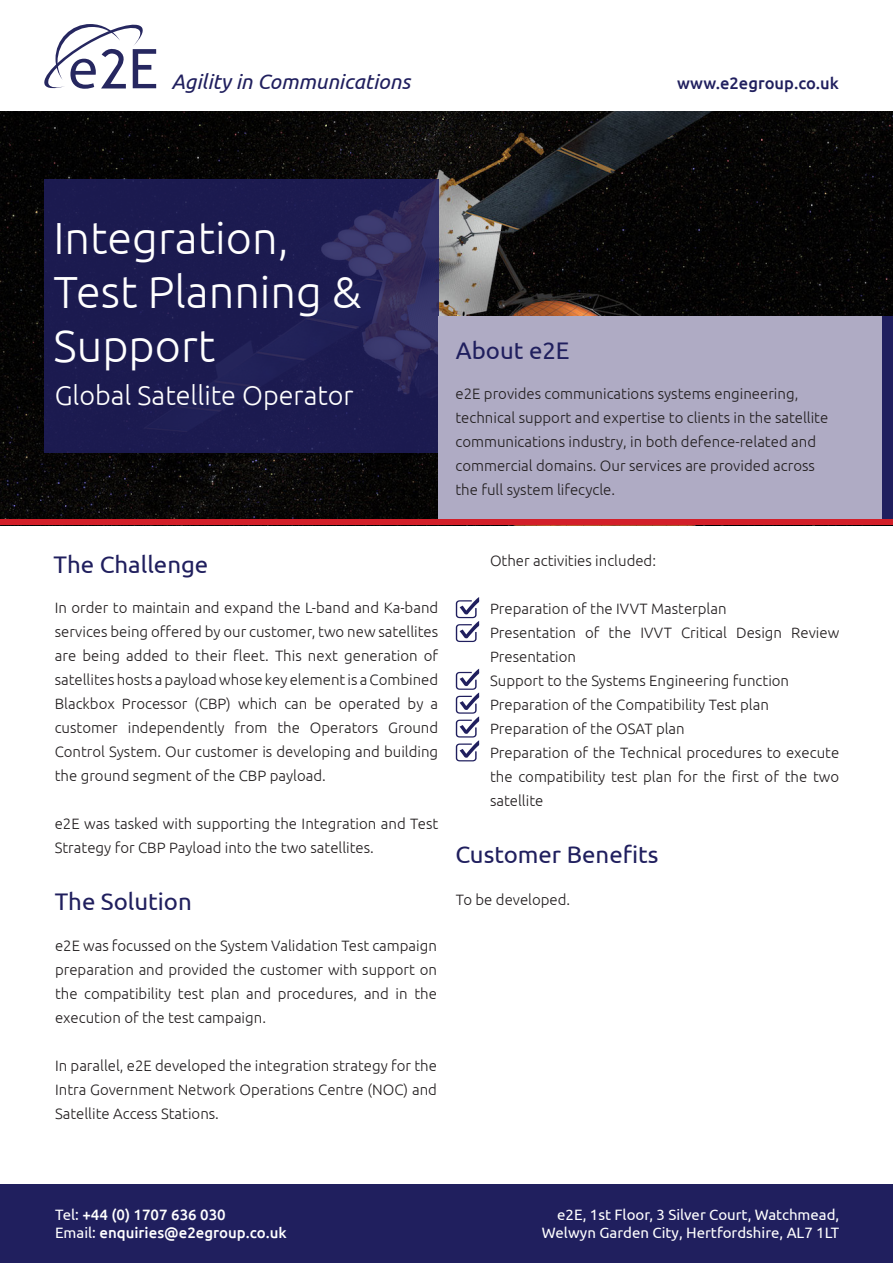
<style>
.page{position:relative;width:893px;height:1263px;background:#fff}
.page>*{position:absolute;margin:0;border:0;box-sizing:border-box;transform-origin:0 0}
.t1{font:300 45px/54px "Ubuntu";color:#fff}
.t2{font:300 27px "Ubuntu";color:#fff}
.t3{font:24px "Ubuntu";color:#201f5e}
.t4{font:italic 21px "Ubuntu";color:#201f5e}
.t5{font:500 16.5px "Ubuntu";color:#201f5e}
.t6{font:300 15px/24px "Ubuntu";color:#231f20;text-align:justify}
.t7{font:15px "Ubuntu";color:#fff}
.t8{font:500 15px "Ubuntu";color:#fff}
.s1{font-weight:400}
</style>
<div class="page">
<img style="left:0;top:112px;width:893px;height:408px">
<svg style="left:44px;top:180px;width:394px;height:273px;fill:#1c1b50"></svg>
<div style="left:438px;top:316px;width:444px;height:206px;background:#afabc4"></div>
<div style="left:882px;top:316px;width:11px;height:206px;background:#201f5e"></div>
<div style="left:0;top:1184px;width:893px;height:79px;background:#201f5e"></div>
<svg style="left:44px;top:24px;width:112px;height:65px"></svg>
<div style="left:0;top:520px;width:893px;height:5px;background:#d31f29"></div>
<svg style="left:456px;top:597px;width:23px;height:45px"></svg>
<svg style="left:456px;top:669px;width:23px;height:92px"></svg>
<p class="t4" style="left:171px;top:68px;width:240px">Agility in Communications</p>
<p class="t5" style="left:677px;top:73px;width:163px">www.e2egroup.co.uk</p>
<p class="t1" style="left:53px;top:210px;width:309px">Integration,<br>Test Planning &amp;<br>Support</p>
<p class="t2" style="left:55px;top:379px;width:300px">Global Satellite Operator</p>
<p class="t3" style="left:456px;top:336px;width:115px">About e2E</p>
<p class="t6" style="left:455px;top:381px;width:374px;text-align:left">e2E provides communications systems engineering, technical support and expertise to clients in the satellite communications industry, in both defence-related and commercial domains. Our services are provided across the full system lifecycle.</p>
<p class="t3" style="left:53px;top:549px;width:156px">The Challenge</p>
<p class="t6" style="left:55px;top:595px;width:385px">In order to maintain and expand the L-band and Ka-band services being offered by our customer, two new satellites are being added to their fleet. This next generation of satellites hosts a payload whose key element is a Combined Blackbox Processor (CBP) which can be operated by a customer independently from the Operators Ground Control System. Our customer is developing and building the ground segment of the CBP payload.</p>
<p class="t6" style="left:55px;top:811px;width:385px">e2E was tasked with supporting the Integration and Test<br>Strategy for CBP Payload into the two satellites.</p>
<p class="t3" style="left:55px;top:886px;width:139px">The Solution</p>
<p class="t6" style="left:55px;top:933px;width:383px">e2E was focussed on the System Validation Test campaign preparation and provided the customer with support on the compatibility test plan and procedures, and in the execution of the test campaign.</p>
<p class="t6" style="left:55px;top:1053px;width:383px">In parallel, e2E developed the integration strategy for the Intra Government Network Operations Centre (NOC) and Satellite Access Stations.</p>
<p class="t6" style="left:490px;top:548px;width:168px">Other activities included:</p>
<p class="t6" style="left:490px;top:596px;width:238px">Preparation of the IVVT Masterplan</p>
<p class="t6" style="left:490px;top:620px;width:351px">Presentation of the IVVT Critical Design Review<br>Presentation</p>
<p class="t6" style="left:490px;top:668px;width:301px">Support to the Systems Engineering function</p>
<p class="t6" style="left:490px;top:692px;width:280px">Preparation of the Compatibility Test plan</p>
<p class="t6" style="left:490px;top:716px;width:196px">Preparation of the OSAT plan</p>
<p class="t6" style="left:490px;top:740px;width:351px">Preparation of the Technical procedures to execute the compatibility test plan for the first of the two satellite</p>
<p class="t3" style="left:455px;top:839px;width:205px">Customer Benefits</p>
<p class="t6" style="left:456px;top:887px;width:116px">To be developed.</p>
<p class="t8" style="left:55px;top:1205px;width:172px"><span class="s1">Tel:</span> +44 (0) 1707 636 030</p>
<p class="t8" style="left:55px;top:1223px;width:233px"><span class="s1">Email:</span> enquiries@e2egroup.co.uk</p>
<p class="t7" style="left:557px;top:1205px;width:284px">e2E, 1st Floor, 3 Silver Court, Watchmead,</p>
<p class="t7" style="left:542px;top:1223px;width:299px">Welwyn Garden City, Hertfordshire, AL7 1LT</p>
</div>
